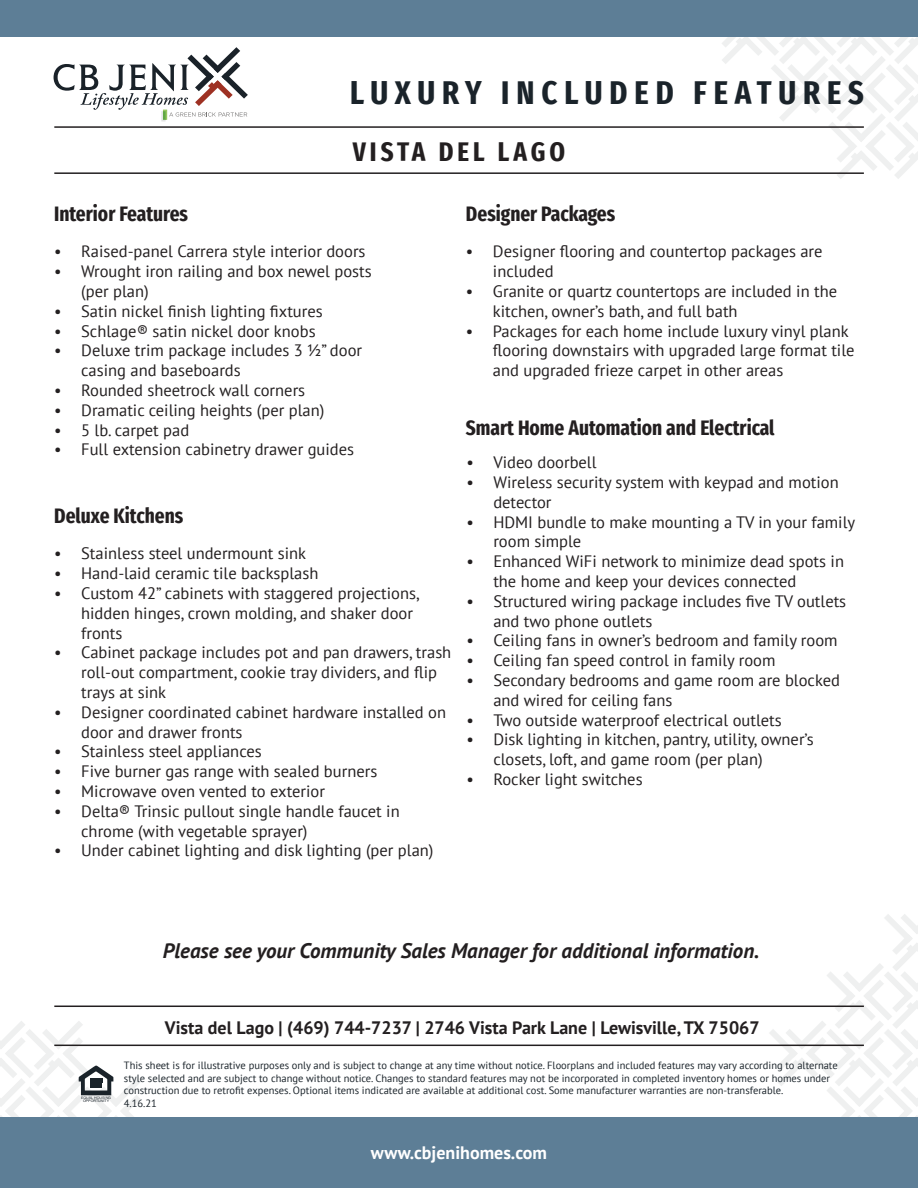
<style>
.page{position:relative;width:918px;height:1188px;background:#fff}
.page>*{position:absolute;margin:0;border:0;box-sizing:border-box;transform-origin:0 0}
.t1{font:700 extra-condensed 33px "Fira Sans";letter-spacing:.21em;color:#1a232a}
.t2{font:700 extra-condensed 27px "Fira Sans";letter-spacing:.15em;color:#231f20}
.t3{font:700 extra-condensed 21px "Fira Sans";color:#231f20}
.t4{font:italic 700 21px "PT Sans";color:#231f20}
.t5{font:700 18px "PT Sans";color:#231f20}
.t6{font:700 18px "PT Sans";color:#fff}
.t7{font:16.5px/19.8px "PT Sans";color:#231f20}
.t8{font:10.5px/12.6px "PT Sans";color:#1a232a}
.t9{font:3.45px/3.4px "Helvetica";color:#1a232a;text-align:center;scale:1.04 1}
</style>
<div class="page">
<svg style="left:769px;top:914px;width:149px;height:204px"></svg>
<svg style="left:713px;top:36px;width:205px;height:143px"></svg>
<svg style="left:54px;top:47px;width:194px;height:74px"></svg>
<div style="left:0;top:0;width:918px;height:36px;background:#5d7e96"></div>
<div style="left:0;top:1118px;width:918px;height:70px;background:#5d7e96"></div>
<svg style="left:0;top:1021px;width:205px;height:97px"></svg>
<div style="left:90px;top:1078px;width:12px;height:5px;background:#1a232a"></div>
<hr style="left:90px;top:1084px;width:12px;height:4px;background:#1a232a">
<hr style="left:54px;top:1045px;width:810px;height:1px;background:#231f20">
<hr style="left:54px;top:1006px;width:810px;height:1px;background:#231f20">
<hr style="left:54px;top:172px;width:810px;height:2px;background:#231f20">
<hr style="left:54px;top:126px;width:810px;height:2px;background:#231f20">
<p class="t1" style="left:350px;top:65px;width:515px">LUXURY INCLUDED FEATURES</p>
<p class="t2" style="left:353px;top:129px;width:214px">VISTA DEL LAGO</p>
<p class="t3" style="left:54px;top:196px;width:135px">Interior Features</p>
<p class="t7" style="left:54px;top:241px;width:313px">• Raised-panel Carrera style interior doors</p>
<p class="t7" style="left:81px;top:261px;width:292px;text-indent:-27px">• Wrought iron railing and box newel posts (per plan)</p>
<p class="t7" style="left:54px;top:301px;width:270px">• Satin nickel finish lighting fixtures</p>
<p class="t7" style="left:54px;top:320px;width:263px">• Schlage® satin nickel door knobs</p>
<p class="t7" style="left:81px;top:340px;width:282px;text-indent:-27px">• Deluxe trim package includes 3 1/2” door casing and baseboards</p>
<p class="t7" style="left:54px;top:380px;width:253px">• Rounded sheetrock wall corners</p>
<p class="t7" style="left:54px;top:400px;width:272px">• Dramatic ceiling heights (per plan)</p>
<p class="t7" style="left:54px;top:419px;width:137px">• 5 lb. carpet pad</p>
<p class="t7" style="left:54px;top:439px;width:301px">• Full extension cabinetry drawer guides</p>
<p class="t3" style="left:54px;top:498px;width:131px">Deluxe Kitchens</p>
<p class="t7" style="left:54px;top:543px;width:253px">• Stainless steel undermount sink</p>
<p class="t7" style="left:54px;top:563px;width:266px">• Hand-laid ceramic tile backsplash</p>
<p class="t7" style="left:81px;top:583px;width:340px;text-indent:-27px">• Custom 42” cabinets with staggered projections, hidden hinges, crown molding, and shaker door fronts</p>
<p class="t7" style="left:81px;top:642px;width:372px;text-indent:-27px">• Cabinet package includes pot and pan drawers, trash roll-out compartment, cookie tray dividers, and flip trays at sink</p>
<p class="t7" style="left:81px;top:702px;width:366px;text-indent:-27px">• Designer coordinated cabinet hardware installed on door and drawer fronts</p>
<p class="t7" style="left:54px;top:741px;width:209px">• Stainless steel appliances</p>
<p class="t7" style="left:54px;top:761px;width:325px">• Five burner gas range with sealed burners</p>
<p class="t7" style="left:54px;top:781px;width:272px">• Microwave oven vented to exterior</p>
<p class="t7" style="left:81px;top:801px;width:320px;text-indent:-27px">• Delta® Trinsic pullout single handle faucet in chrome (with vegetable sprayer)</p>
<p class="t7" style="left:54px;top:840px;width:381px">• Under cabinet lighting and disk lighting (per plan)</p>
<p class="t3" style="left:466px;top:196px;width:151px">Designer Packages</p>
<p class="t7" style="left:493px;top:241px;width:331px;text-indent:-27px">• Designer flooring and countertop packages are included</p>
<p class="t7" style="left:493px;top:281px;width:346px;text-indent:-27px">• Granite or quartz countertops are included in the kitchen, owner’s bath, and full bath</p>
<p class="t7" style="left:493px;top:320px;width:363px;text-indent:-27px">• Packages for each home include luxury vinyl plank flooring downstairs with upgraded large format tile and upgraded frieze carpet in other areas</p>
<p class="t3" style="left:466px;top:410px;width:310px">Smart Home Automation and Electrical</p>
<p class="t7" style="left:466px;top:452px;width:132px">• Video doorbell</p>
<p class="t7" style="left:493px;top:472px;width:347px;text-indent:-27px">• Wireless security system with keypad and motion detector</p>
<p class="t7" style="left:493px;top:512px;width:363px;text-indent:-27px">• HDMI bundle to make mounting a TV in your family room simple</p>
<p class="t7" style="left:493px;top:551px;width:352px;text-indent:-27px">• Enhanced WiFi network to minimize dead spots in the home and keep your devices connected</p>
<p class="t7" style="left:493px;top:591px;width:354px;text-indent:-27px">• Structured wiring package includes five TV outlets and two phone outlets</p>
<p class="t7" style="left:466px;top:630px;width:373px">• Ceiling fans in owner’s bedroom and family room</p>
<p class="t7" style="left:466px;top:650px;width:311px">• Ceiling fan speed control in family room</p>
<p class="t7" style="left:493px;top:670px;width:348px;text-indent:-27px">• Secondary bedrooms and game room are blocked and wired for ceiling fans</p>
<p class="t7" style="left:466px;top:710px;width:317px">• Two outside waterproof electrical outlets</p>
<p class="t7" style="left:493px;top:729px;width:322px;text-indent:-27px">• Disk lighting in kitchen, pantry, utility, owner’s closets, loft, and game room (per plan)</p>
<p class="t7" style="left:466px;top:769px;width:178px">• Rocker light switches</p>
<p class="t4" style="left:163px;top:937px;width:598px">Please see your Community Sales Manager for additional information.</p>
<p class="t9" style="left:81px;top:1096px;width:30px">EQUAL HOUSING<br>OPPORTUNITY</p>
<p class="t5" style="left:165px;top:1015px;width:596px">Vista del Lago | (469) 744-7237 | 2746 Vista Park Lane | Lewisville, TX 75067</p>
<p class="t8" style="left:124px;top:1059px;width:715px">This sheet is for illustrative purposes only and is subject to change at any time without notice. Floorplans and included features may vary according to alternate style selected and are subject to change without notice. Changes to standard features may not be incorporated in completed inventory homes or homes under</p>
<p class="t8" style="left:124px;top:1084px;width:661px">construction due to retrofit expenses. Optional items indicated are available at additional cost. Some manufacturer warranties are non-transferable.<br>4.16.21</p>
<p class="t6" style="left:371px;top:1141px;width:178px">www.cbjenihomes.com</p>
</div>
